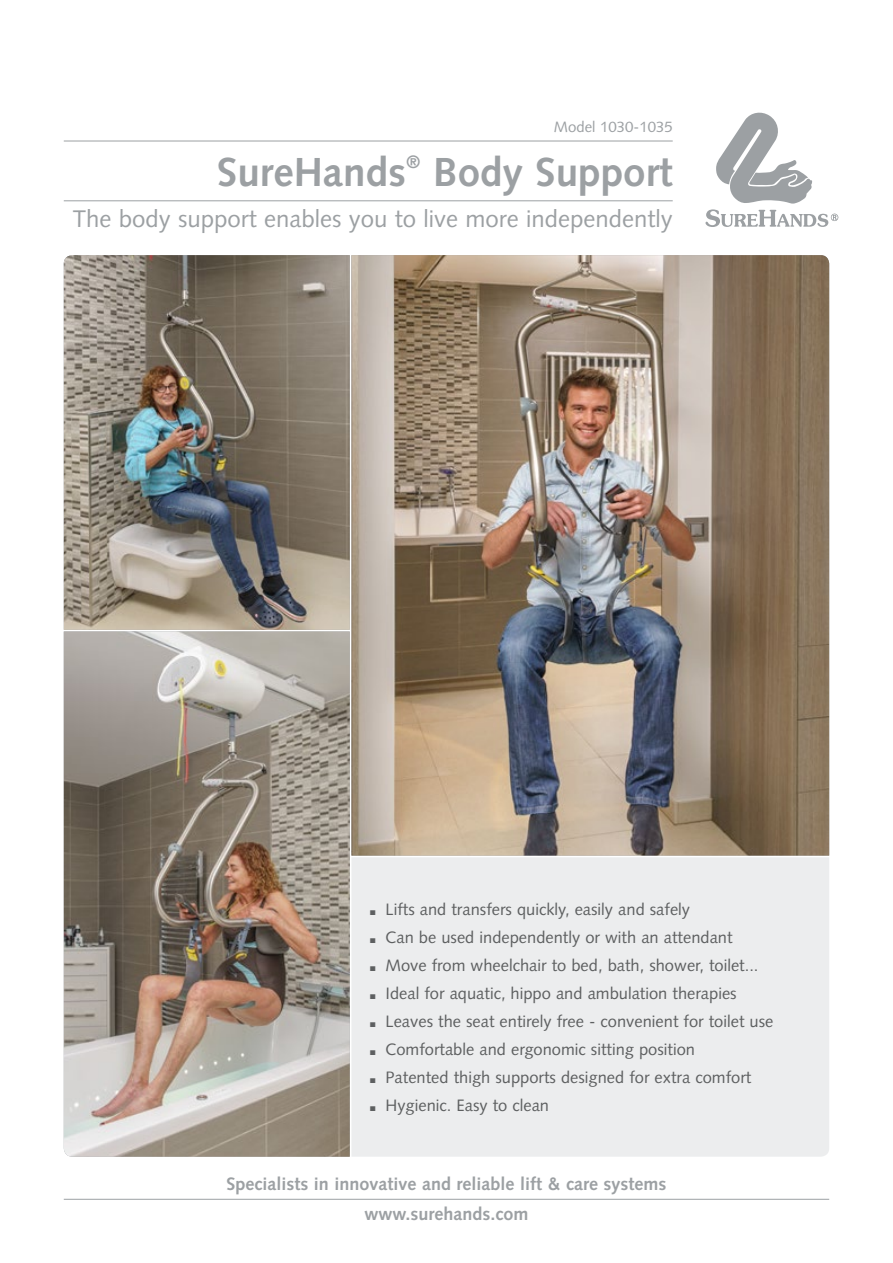
<style>
.page{position:relative;width:893px;height:1263px;background:#fff}
.page>*{position:absolute;margin:0;border:0;box-sizing:border-box;transform-origin:0 0}
.t1{font:700 40.5px "Syntax";color:#9ca0a3}
.t2{font:24px "Syntax";color:#9ca0a3}
.t3{font:700 18px/30px "Syntax";color:#9ca0a3;text-align:center}
.t4{font:16.5px/28px "Syntax";color:#5d5f60}
.t5{font:15px "Syntax";color:#9ca0a3}
.s1{font-weight:900;font-size:27px}
</style>
<div class="page">
<img style="left:351px;top:255px;width:478px;height:600px">
<img style="left:64px;top:255px;width:286px;height:375px">
<img style="left:64px;top:631px;width:286px;height:526px">
<hr style="left:64px;top:1199px;width:765px;height:1px;background:#9ca0a3">
<svg style="left:705px;top:113px;width:133px;height:114px"></svg>
<hr style="left:64px;top:141px;width:609px;height:1px;background:#9ca0a3">
<hr style="left:64px;top:200px;width:609px;height:1px;background:#9ca0a3">
<div style="left:351px;top:857px;width:478px;height:300px;background:#ecedee"></div>
<p class="t5" style="left:554px;top:118px;width:120px">Model 1030-1035</p>
<h1 class="t1" style="left:217px;top:149px;width:190px">SureHands</h1>
<p class="t3" style="left:406px;top:147px;width:16px">®</p>
<h1 class="t1" style="left:433px;top:149px;width:241px">Body Support</h1>
<h2 class="t2" style="left:73px;top:204px;width:602px">The body support enables you to live more independently</h2>
<p class="t4" style="left:368px;top:895px;width:406px"><span class="s1">.</span> Lifts and transfers quickly, easily and safely<br><span class="s1">.</span> Can be used independently or with an attendant<br><span class="s1">.</span> Move from wheelchair to bed, bath, shower, toilet...<br><span class="s1">.</span> Ideal for aquatic, hippo and ambulation therapies<br><span class="s1">.</span> Leaves the seat entirely free - convenient for toilet use <span class="s1">.</span> Comfortable and ergonomic sitting position<br><span class="s1">.</span> Patented thigh supports designed for extra comfort<br><span class="s1">.</span> Hygienic. Easy to clean</p>
<p class="t3" style="left:226px;top:1169px;width:441px">Specialists in innovative and reliable lift &amp; care systems www.surehands.com</p>
</div>
